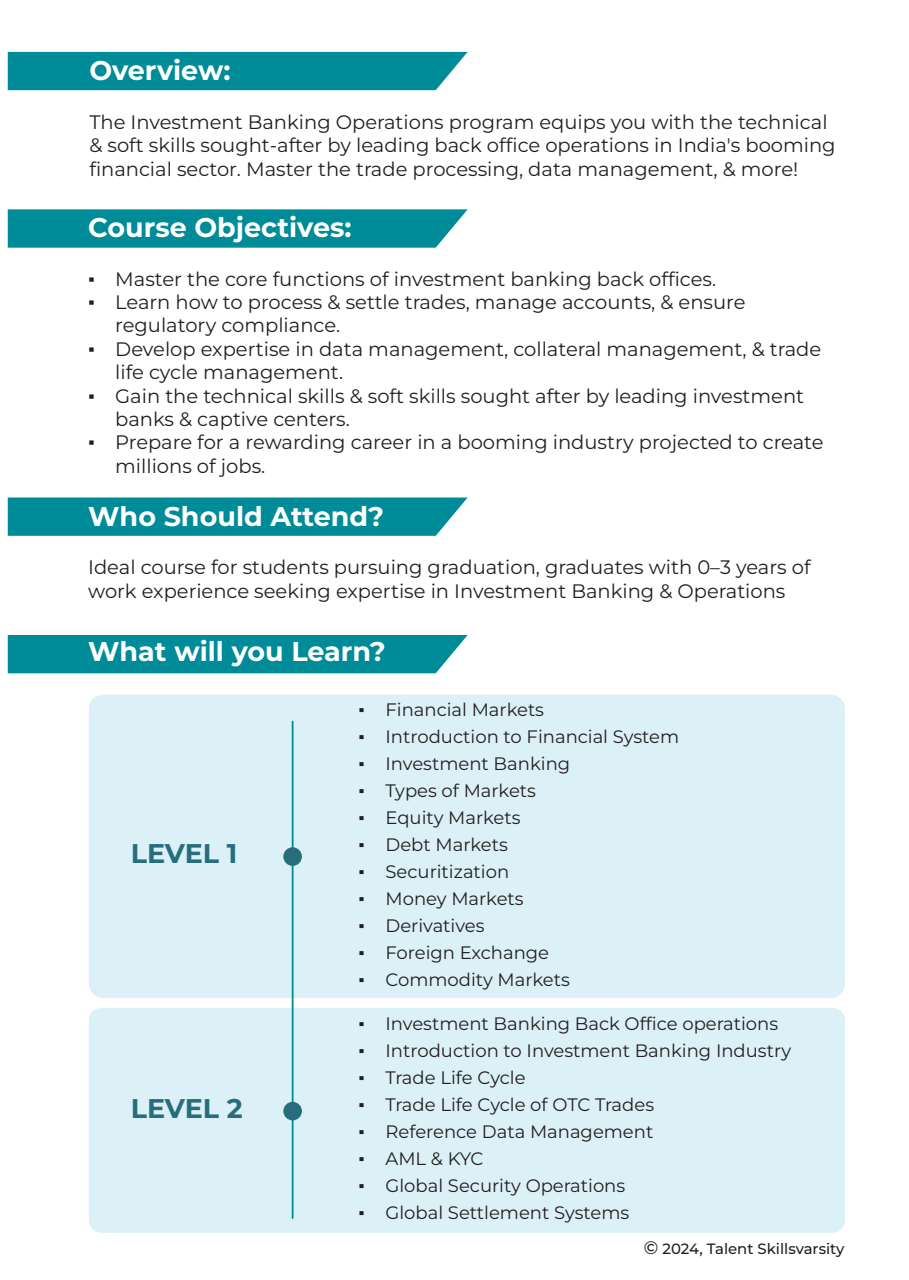
<style>
.page{position:relative;width:909px;height:1280px;background:#fff}
.page>*{position:absolute;margin:0;border:0;box-sizing:border-box;transform-origin:0 0}
.t1{font:700 27px "Montserrat";color:#fff}
.t2{font:700 27px "Montserrat";letter-spacing:-.005em;color:#276e7c}
.t3{font:19.5px/23.4px "Montserrat";color:#231f20}
.t4{font:18px "Montserrat";color:#231f20}
.t5{font:500 14.85px "Montserrat";color:#231f20}
.s1{font-family:"Times New Roman"}
.s2{font-size:18.15px}
</style>
<div class="page">
<div style="left:8px;top:52px;width:459px;height:38px;background:#008b99"></div>
<svg style="left:8px;top:209px;width:459px;height:39px;background:#0c909e"></svg>
<svg style="left:8px;top:497px;width:459px;height:39px;background:#0c909e"></svg>
<div style="left:8px;top:635px;width:459px;height:38px;background:#008b99"></div>
<div style="left:89px;top:694px;width:756px;height:304px;background:#dbf0f7;border-radius:14px"></div>
<div style="left:89px;top:1008px;width:756px;height:224px;background:#dbf0f7;border-radius:12px"></div>
<hr style="left:292px;top:721px;width:1px;height:496px;background:#008b99">
<div style="left:283px;top:847px;width:19px;height:18px;background:#276e7c;border-radius:50%"></div>
<div style="left:283px;top:1101px;width:19px;height:19px;background:#276e7c;border-radius:50%"></div>
<h1 class="t1" style="left:89px;top:51px;width:143px">Overview:</h1>
<p class="t3" style="left:89px;top:110px;width:747px">The Investment Banking Operations program equips you with the technical &amp; soft skills sought-after by leading back office operations in India's booming financial sector. Master the trade processing, data management, &amp; more!</p>
<h1 class="t1" style="left:88px;top:208px;width:265px">Course Objectives:</h1>
<p class="t3" style="left:88px;top:266px;width:629px"><span class="s1">▪</span> Master the core functions of investment banking back offices.</p>
<p class="t3" style="left:115px;top:290px;width:631px;text-indent:-27px"><span class="s1">▪</span> Learn how to process &amp; settle trades, manage accounts, &amp; ensure regulatory compliance.</p>
<p class="t3" style="left:115px;top:336px;width:707px;text-indent:-27px"><span class="s1">▪</span> Develop expertise in data management, collateral management, &amp; trade life cycle management.</p>
<p class="t3" style="left:115px;top:383px;width:690px;text-indent:-27px"><span class="s1">▪</span> Gain the technical skills &amp; soft skills sought after by leading investment banks &amp; captive centers.</p>
<p class="t3" style="left:115px;top:430px;width:709px;text-indent:-27px"><span class="s1">▪</span> Prepare for a rewarding career in a booming industry projected to create millions of jobs.</p>
<h1 class="t1" style="left:88px;top:496px;width:297px">Who Should Attend?</h1>
<p class="t3" style="left:88px;top:555px;width:724px">Ideal course for students pursuing graduation, graduates with 0–3 years of work experience seeking expertise in Investment Banking &amp; Operations</p>
<h1 class="t1" style="left:88px;top:632px;width:299px">What will you Learn?</h1>
<p class="t4" style="left:358px;top:697px;width:187px"><span class="s1">▪</span> Financial Markets</p>
<p class="t4" style="left:358px;top:724px;width:322px"><span class="s1">▪</span> Introduction to Financial System</p>
<p class="t4" style="left:358px;top:751px;width:213px"><span class="s1">▪</span> Investment Banking</p>
<p class="t4" style="left:358px;top:778px;width:179px"><span class="s1">▪</span> Types of Markets</p>
<p class="t4" style="left:358px;top:805px;width:163px"><span class="s1">▪</span> Equity Markets</p>
<p class="t4" style="left:358px;top:832px;width:151px"><span class="s1">▪</span> Debt Markets</p>
<p class="t4" style="left:358px;top:859px;width:152px"><span class="s1">▪</span> Securitization</p>
<p class="t4" style="left:358px;top:886px;width:167px"><span class="s1">▪</span> Money Markets</p>
<p class="t4" style="left:358px;top:913px;width:128px"><span class="s1">▪</span> Derivatives</p>
<p class="t4" style="left:358px;top:940px;width:192px"><span class="s1">▪</span> Foreign Exchange</p>
<p class="t4" style="left:358px;top:967px;width:213px"><span class="s1">▪</span> Commodity Markets</p>
<p class="t4" style="left:358px;top:1010px;width:421px"><span class="s1">▪</span> Investment Banking Back Office operations</p>
<p class="t4" style="left:358px;top:1037px;width:434px"><span class="s1">▪</span> Introduction to Investment Banking Industry</p>
<p class="t4" style="left:358px;top:1064px;width:168px"><span class="s1">▪</span> Trade Life Cycle</p>
<p class="t4" style="left:358px;top:1091px;width:297px"><span class="s1">▪</span> Trade Life Cycle of OTC Trades</p>
<p class="t4" style="left:358px;top:1118px;width:296px"><span class="s1">▪</span> Reference Data Management</p>
<p class="t4" style="left:358px;top:1145px;width:126px"><span class="s1">▪</span> AML &amp; KYC</p>
<p class="t4" style="left:358px;top:1172px;width:268px"><span class="s1">▪</span> Global Security Operations</p>
<p class="t4" style="left:358px;top:1199px;width:272px"><span class="s1">▪</span> Global Settlement Systems</p>
<h1 class="t2" style="left:131px;top:834px;width:108px">LEVEL 1</h1>
<h1 class="t2" style="left:131px;top:1088px;width:113px">LEVEL 2</h1>
<p class="t5" style="left:644px;top:1238px;width:202px"><span class="s2">©</span> 2024, Talent Skillsvarsity</p>
</div>
